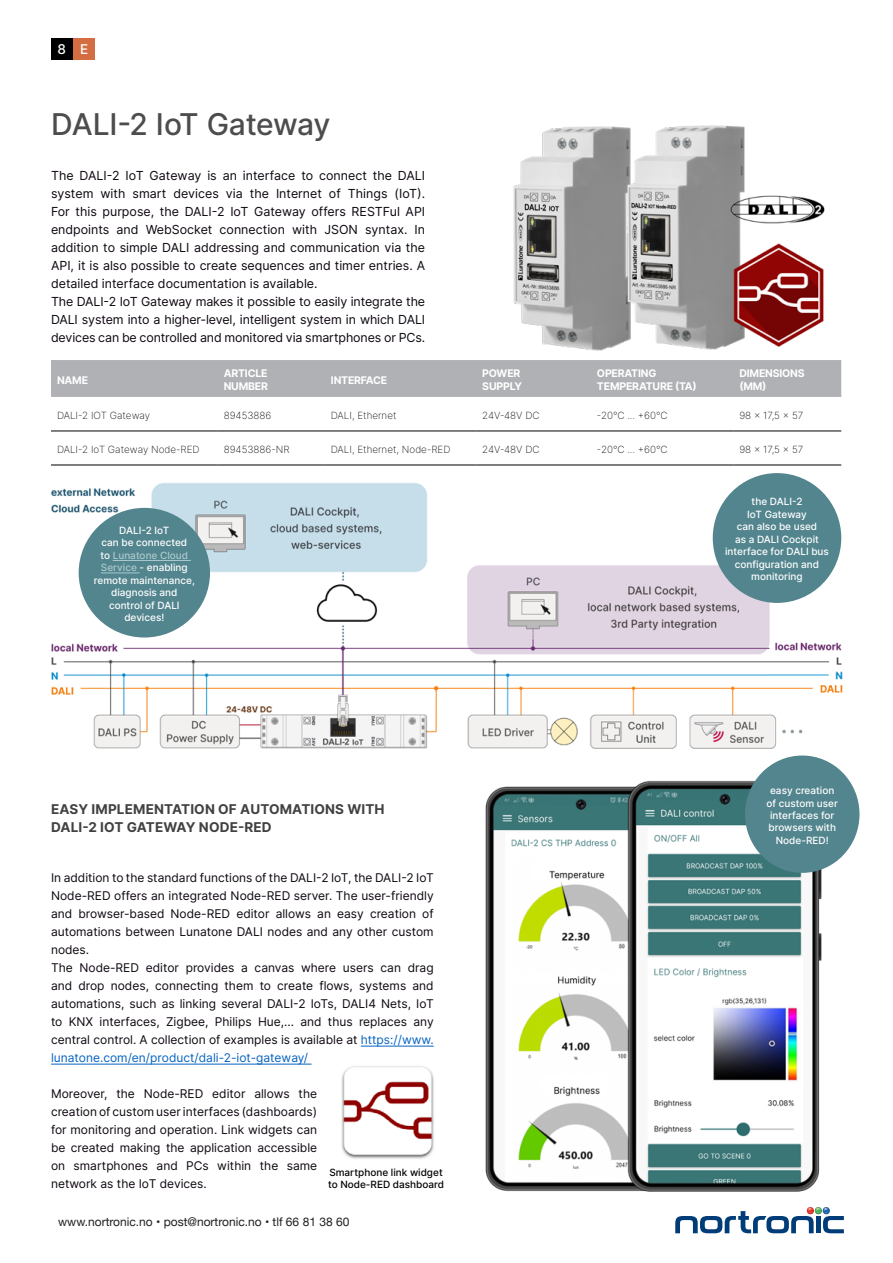
<style>
.page{position:relative;width:893px;height:1263px;background:#fff}
.page>*{position:absolute;margin:0;border:0;box-sizing:border-box;transform-origin:0 0}
.t1{font:500 30px "Inter";letter-spacing:-.02em;color:#4d4d4f}
.t2{font:700 13.5px/18px "Inter";letter-spacing:.01em;color:#414042}
.t3{font:500 13.5px "Inter";color:#fff}
.t4{font:12.45px/18px "Inter";color:#0e0610}
.t5{font:12px/18px "Inter";color:#0e0610}
.t6{font:12px "Helvetica Neue";color:#231f20}
.t7{font:700 10.5px/13.5px "Inter";letter-spacing:-.02em;color:#fff}
.t8{font:500 10.05px/12.5px "Inter";color:#fff;text-align:center}
.t9{font:500 10.05px/12.5px "Inter";color:#000}
.t10{font:9.9px "Inter Extra Light BETA";color:#0e0610}
.s1{color:#abcace}
.s2{color:#0563c1}
</style>
<div class="page">
<div style="left:51px;top:38px;width:21px;height:22px;background:#000"></div>
<div style="left:74px;top:38px;width:21px;height:22px;background:#d46d41"></div>
<img style="left:485px;top:786px;width:132px;height:406px">
<hr style="left:361px;top:1046px;width:73px;height:1px;background:#0563c1">
<hr style="left:51px;top:1064px;width:261px;height:1px;background:#0563c1">
<img style="left:513px;top:126px;width:108px;height:225px">
<img style="left:621px;top:125px;width:104px;height:225px">
<img style="left:725px;top:125px;width:100px;height:222px">
<img style="left:51px;top:478px;width:792px;height:281px">
<img style="left:51px;top:483px;width:90px;height:81px">
<div style="left:51px;top:360px;width:790px;height:37px;background:#afb1b4"></div>
<hr style="left:51px;top:431px;width:167px;height:1px;background:#000">
<hr style="left:218px;top:431px;width:107px;height:1px;background:#000">
<hr style="left:325px;top:431px;width:151px;height:1px;background:#000">
<hr style="left:476px;top:431px;width:115px;height:1px;background:#000">
<hr style="left:591px;top:431px;width:142px;height:1px;background:#000">
<hr style="left:733px;top:431px;width:108px;height:1px;background:#000">
<hr style="left:51px;top:465px;width:167px;height:1px;background:#000">
<hr style="left:218px;top:465px;width:107px;height:1px;background:#000">
<hr style="left:325px;top:465px;width:151px;height:1px;background:#000">
<hr style="left:476px;top:465px;width:115px;height:1px;background:#000">
<hr style="left:591px;top:465px;width:142px;height:1px;background:#000">
<hr style="left:733px;top:465px;width:108px;height:1px;background:#000">
<img style="left:513px;top:863px;width:104px;height:310px">
<img style="left:617px;top:773px;width:210px;height:419px">
<div style="left:745px;top:755px;width:114px;height:118px;background:#53858e;border-radius:50%"></div>
<div style="left:713px;top:473px;width:128px;height:130px;background:#53858e;border-radius:50%"></div>
<img style="left:341px;top:1066px;width:93px;height:93px">
<div style="left:79px;top:508px;width:131px;height:129px;background:#53858e;border-radius:50%"></div>
<hr style="left:113px;top:560px;width:78px;height:1px;background:#abcace">
<hr style="left:101px;top:572px;width:39px;height:1px;background:#abcace">
<svg style="left:675px;top:1207px;width:169px;height:26px"></svg>
<p class="t3" style="left:57px;top:39px;width:32px">8 E</p>
<h1 class="t1" style="left:51px;top:102px;width:281px">DALI-2 IoT Gateway</h1>
<p class="t4" style="left:51px;top:166px;width:376px">The DALI-2 IoT Gateway is an interface to connect the DALI system with smart devices via the Internet of Things (IoT).<br>For this purpose, the DALI-2 IoT Gateway offers RESTFul API endpoints and WebSocket connection with JSON syntax. In addition to simple DALI addressing and communication via the API, it is also possible to create sequences and timer entries. A detailed interface documentation is available.<br>The DALI-2 IoT Gateway makes it possible to easily integrate the DALI system into a higher-level, intelligent system in which DALI devices can be controlled and monitored via smartphones or PCs.</p>
<p class="t7" style="left:57px;top:373px;width:33px">NAME</p>
<p class="t7" style="left:224px;top:366px;width:46px">ARTICLE<br>NUMBER</p>
<p class="t7" style="left:331px;top:373px;width:58px">INTERFACE</p>
<p class="t7" style="left:482px;top:366px;width:41px">POWER<br>SUPPLY</p>
<p class="t7" style="left:597px;top:366px;width:101px">OPERATING<br>TEMPERATURE (TA)</p>
<p class="t7" style="left:739px;top:366px;width:67px">DIMENSIONS (MM)</p>
<p class="t10" style="left:57px;top:408px;width:95px">DALI-2 IOT Gateway</p>
<p class="t10" style="left:224px;top:408px;width:49px">89453886</p>
<p class="t10" style="left:331px;top:408px;width:67px">DALI, Ethernet</p>
<p class="t10" style="left:482px;top:408px;width:59px">24V-48V DC</p>
<p class="t10" style="left:597px;top:408px;width:72px">-20°C ... +60°C</p>
<p class="t10" style="left:739px;top:408px;width:65px">98 x 17,5 x 57</p>
<p class="t10" style="left:57px;top:442px;width:144px">DALI-2 IoT Gateway Node-RED</p>
<p class="t10" style="left:224px;top:442px;width:67px">89453886-NR</p>
<p class="t10" style="left:331px;top:442px;width:121px">DALI, Ethernet, Node-RED</p>
<p class="t10" style="left:482px;top:442px;width:59px">24V-48V DC</p>
<p class="t10" style="left:597px;top:442px;width:72px">-20°C ... +60°C</p>
<p class="t10" style="left:739px;top:442px;width:65px">98 x 17,5 x 57</p>
<p class="t8" style="left:94px;top:524px;width:103px">DALI-2 IoT<br>can be connected<br>to <span class="s1">Lunatone Cloud<br>Service</span> - enabling remote maintenance, diagnosis and control of DALI devices!</p>
<p class="t2" style="left:51px;top:800px;width:335px">EASY IMPLEMENTATION OF AUTOMATIONS WITH<br>DALI-2 IOT GATEWAY NODE-RED</p>
<p class="t5" style="left:51px;top:868px;width:384px">In addition to the standard functions of the DALI-2 IoT, the DALI-2 IoT Node-RED offers an integrated Node-RED server. The user-friendly and browser-based Node-RED editor allows an easy creation of automations between Lunatone DALI nodes and any other custom nodes.<br>The Node-RED editor provides a canvas where users can drag and drop nodes, connecting them to create flows, systems and automations, such as linking several DALI-2 IoTs, DALI4 Nets, IoT to KNX interfaces, Zigbee, Philips Hue,... and thus replaces any central control. A collection of examples is available at <span class="s2">https://www. lunatone.com/en/product/dali-2-iot-gateway/</span></p>
<p class="t5" style="left:51px;top:1084px;width:268px;text-align:justify">Moreover, the Node-RED editor allows the creation of custom user interfaces (dashboards) for monitoring and operation. Link widgets can be created making the application accessible on smartphones and PCs within the same network as the IoT devices.</p>
<p class="t9" style="left:328px;top:1165px;width:118px">Smartphone link widget to Node-RED dashboard</p>
<p class="t6" style="left:58px;top:1212px;width:293px">www.nortronic.no • post@nortronic.no • tlf 66 81 38 60</p>
<p class="t8" style="left:725px;top:495px;width:105px">the DALI-2<br>IoT Gateway<br>can also be used<br>as a DALI Cockpit interface for DALI bus configuration and monitoring</p>
<p class="t8" style="left:766px;top:784px;width:73px">easy creation of custom user interfaces for browsers with<br>Node-RED!</p>
</div>
